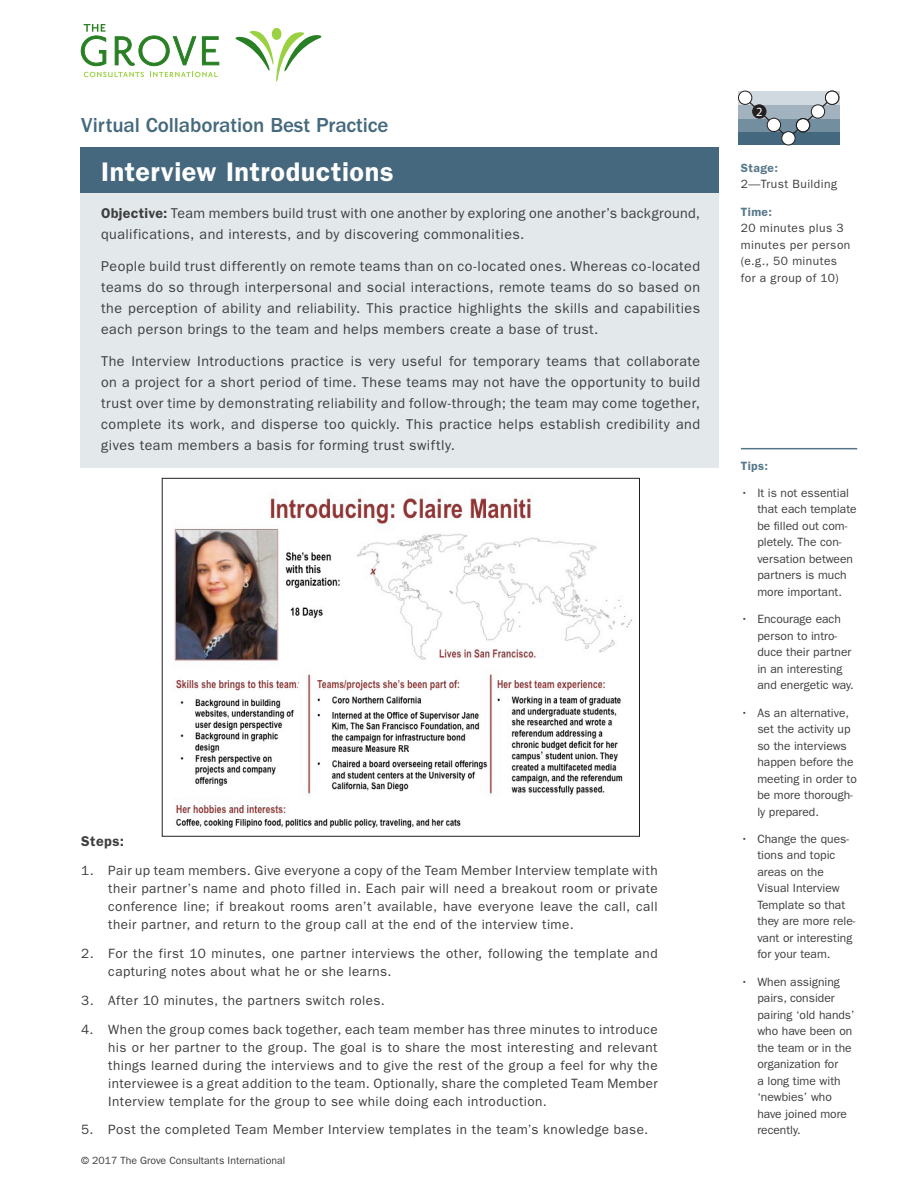
<style>
.page{position:relative;width:918px;height:1188px;background:#fff}
.page>*{position:absolute;margin:0;border:0;box-sizing:border-box;transform-origin:0 0}
.Cover_Text{font:600 27px "ITC Franklin Gothic Std";letter-spacing:.02em;color:#fff}
.Brochure_Title{font:500 21px "ITC Franklin Gothic Std";letter-spacing:-.005em;color:#45697d}
.Cover_Text-2{font:14.25px/21px "ITC Franklin Gothic Std";letter-spacing:.03em;color:#3e3e3f;text-align:justify}
.Cover_Text-3{font:600 14.25px "ITC Franklin Gothic Std";letter-spacing:.03em;color:#3e3e3f}
.t1{font:13.5px/18px "ITC Franklin Gothic Std";letter-spacing:.035em;color:#3e3e3f;text-align:justify}
.t2{font:700 12.6px "Gill Sans";color:#fff}
.Cover_Text-4{font:12px/16.5px "ITC Franklin Gothic Std";color:#3e3e3f}
.Cover_Text-5{font:12px/16.5px "ITC Franklin Gothic Std";letter-spacing:.035em;color:#3e3e3f}
.tips_heading{font:600 12px "ITC Franklin Gothic Std";color:#57788a}
.t3{font:10.5px "ITC Franklin Gothic Std";color:#3e3e3f}
.s1{font-weight:600}
.s2{font-weight:600;color:#57788a}
</style>
<div class="page">
<div style="left:80px;top:193px;width:638px;height:275px;background:#e3e8eb"></div>
<div style="left:80px;top:148px;width:638px;height:45px;background:#45687e"></div>
<svg style="left:84px;top:72px;width:60px;height:5px"></svg>
<svg style="left:150px;top:72px;width:68px;height:5px"></svg>
<svg style="left:115px;top:35px;width:81px;height:31px"></svg>
<svg style="left:202px;top:36px;width:17px;height:29px"></svg>
<svg style="left:81px;top:24px;width:25px;height:42px"></svg>
<svg style="left:235px;top:28px;width:87px;height:54px"></svg>
<hr style="left:741px;top:448px;width:116px;height:1px;background:#57788a">
<div style="left:738px;top:132px;width:101px;height:13px;background:#44687e"></div>
<div style="left:738px;top:118px;width:101px;height:14px;background:#738e9e"></div>
<div style="left:738px;top:105px;width:101px;height:13px;background:#a2b3bf"></div>
<div style="left:738px;top:91px;width:101px;height:14px;background:#d0d9df"></div>
<svg style="left:743px;top:96px;width:91px;height:44px"></svg>
<div style="left:752px;top:105px;width:14px;height:13px;border:1px solid #231f20;border-radius:50%"></div>
<div style="left:767px;top:118px;width:14px;height:14px;background:#fff;border-radius:50%"></div>
<div style="left:767px;top:118px;width:14px;height:14px;border:1px solid #231f20;border-radius:50%"></div>
<div style="left:782px;top:132px;width:13px;height:13px;background:#fff;border-radius:50%"></div>
<div style="left:782px;top:131px;width:13px;height:14px;border:1px solid #231f20;border-radius:50%"></div>
<div style="left:796px;top:119px;width:14px;height:13px;background:#fff;border-radius:50%"></div>
<div style="left:811px;top:105px;width:14px;height:13px;background:#fff;border-radius:50%"></div>
<div style="left:811px;top:105px;width:14px;height:13px;border:1px solid #231f20;border-radius:50%"></div>
<div style="left:738px;top:91px;width:14px;height:13px;background:#fff;border-radius:50%"></div>
<div style="left:738px;top:91px;width:14px;height:14px;border:1px solid #231f20;border-radius:50%"></div>
<div style="left:825px;top:91px;width:14px;height:13px;background:#fff;border-radius:50%"></div>
<div style="left:825px;top:91px;width:14px;height:14px;border:1px solid #231f20;border-radius:50%"></div>
<div style="left:753px;top:105px;width:13px;height:13px;background:#231f20;border-radius:50%"></div>
<div style="left:796px;top:118px;width:14px;height:14px;border:1px solid #231f20;border-radius:50%"></div>
<img style="left:173px;top:498px;width:460px;height:330px">
<p class="Brochure_Title" style="left:81px;top:113px;width:309px">Virtual Collaboration Best Practice</p>
<p class="Cover_Text" style="left:101px;top:156px;width:294px">Interview Introductions</p>
<p class="Cover_Text-2" style="left:101px;top:203px;width:600px"><span class="s1">Objective:</span> Team members build trust with one another by exploring one another’s background, qualifications, and interests, and by discovering commonalities.</p>
<p class="Cover_Text-2" style="left:101px;top:256px;width:601px">People build trust differently on remote teams than on co-located ones. Whereas co-located teams do so through interpersonal and social interactions, remote teams do so based on the perception of ability and reliability. This practice highlights the skills and capabilities each person brings to the team and helps members create a base of trust.</p>
<p class="Cover_Text-2" style="left:101px;top:350px;width:601px">The Interview Introductions practice is very useful for temporary teams that collaborate on a project for a short period of time. These teams may not have the opportunity to build trust over time by demonstrating reliability and follow-through; the team may come together, complete its work, and disperse too quickly. This practice helps establish credibility and gives team members a basis for forming trust swiftly.</p>
<p class="Cover_Text-3" style="left:81px;top:833px;width:44px">Steps:</p>
<p class="t1" style="left:108px;top:862px;width:551px;text-indent:-27px">1. Pair up team members. Give everyone a copy of the Team Member Interview template with their partner’s name and photo filled in. Each pair will need a breakout room or private conference line; if breakout rooms aren’t available, have everyone leave the call, call their partner, and return to the group call at the end of the interview time.</p>
<p class="t1" style="left:108px;top:944px;width:551px;text-indent:-27px">2. For the first 10 minutes, one partner interviews the other, following the template and capturing notes about what he or she learns.</p>
<p class="t1" style="left:81px;top:991px;width:305px">3. After 10 minutes, the partners switch roles.</p>
<p class="t1" style="left:108px;top:1020px;width:551px;text-indent:-27px">4. When the group comes back together, each team member has three minutes to introduce his or her partner to the group. The goal is to share the most interesting and relevant things learned during the interviews and to give the rest of the group a feel for why the interviewee is a great addition to the team. Optionally, share the completed Team Member Interview template for the group to see while doing each introduction.</p>
<p class="t1" style="left:81px;top:1121px;width:569px">5. Post the completed Team Member Interview templates in the team’s knowledge base.</p>
<p class="t3" style="left:81px;top:1155px;width:206px">© 2017 The Grove Consultants International</p>
<p class="t2" style="left:756px;top:104px;width:8px">2</p>
<p class="Cover_Text-5" style="left:741px;top:159px;width:98px"><span class="s2">Stage:<br></span>2—Trust Building</p>
<p class="Cover_Text-5" style="left:741px;top:203px;width:111px"><span class="s2">Time:<br></span>20 minutes plus 3 minutes per person (e.g., 50 minutes for a group of 10)</p>
<p class="tips_heading" style="left:741px;top:458px;width:29px">Tips:</p>
<p class="Cover_Text-4" style="left:757px;top:485px;width:101px;text-indent:-16px">• It is not essential that each template be filled out com&shy;pletely. The con&shy;versation between partners is much more important.</p>
<p class="Cover_Text-4" style="left:757px;top:611px;width:98px;text-indent:-16px">• Encourage each person to intro&shy;duce their partner in an interesting and energetic way.</p>
<p class="Cover_Text-4" style="left:757px;top:704px;width:101px;text-indent:-16px">• As an alternative, set the activity up so the interviews happen before the meeting in order to be more thorough&shy;ly prepared.</p>
<p class="Cover_Text-4" style="left:757px;top:831px;width:100px;text-indent:-16px">• Change the ques&shy;tions and topic areas on the<br>Visual Interview<br>Template so that they are more rele&shy;vant or interesting for your team.</p>
<p class="Cover_Text-4" style="left:757px;top:973px;width:99px;text-indent:-16px">• When assigning pairs, consider pairing ‘old hands’ who have been on the team or in the organization for<br>a long time with ‘newbies’ who have joined more recently.</p>
</div>
